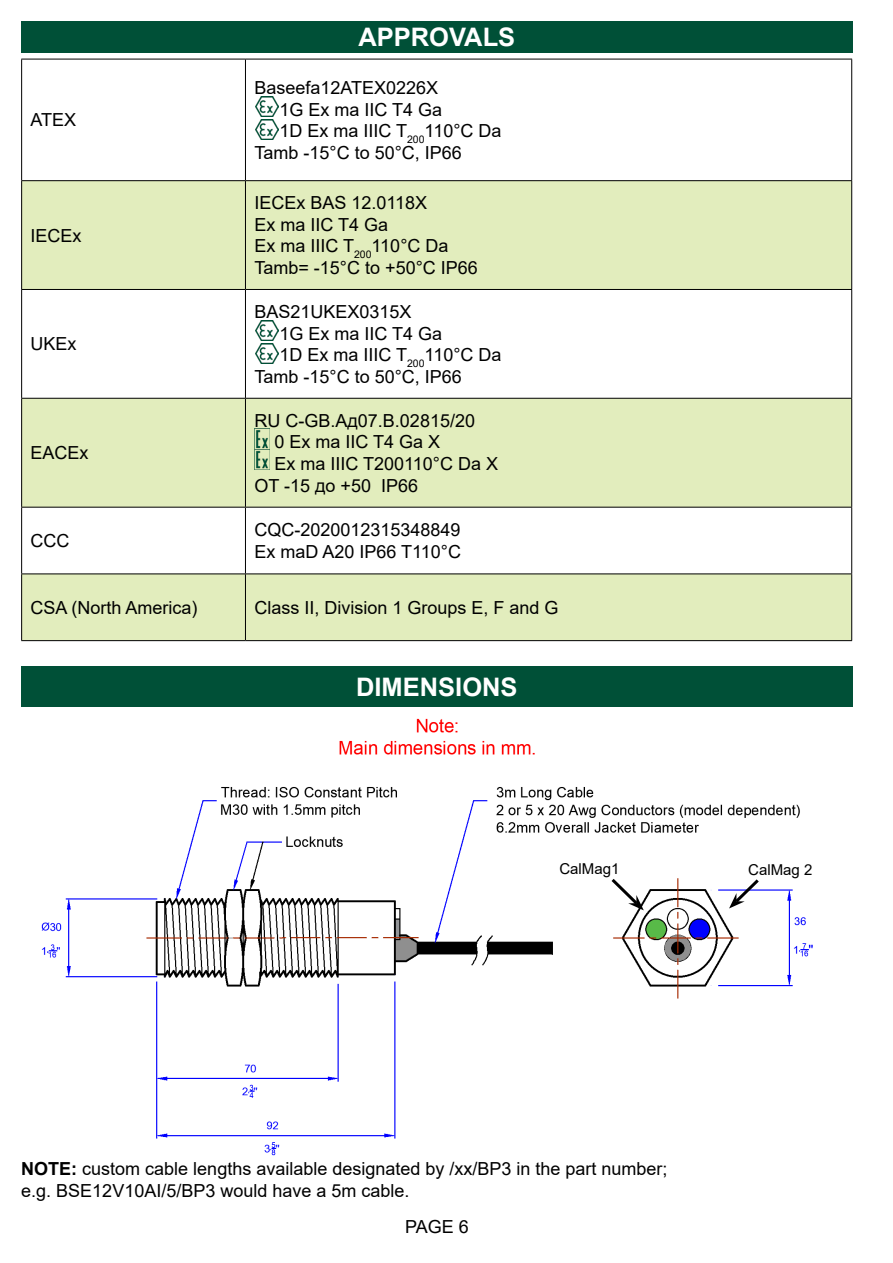
<style>
.page{position:relative;width:893px;height:1263px;background:#fff}
.page>*{position:absolute;margin:0;border:0;box-sizing:border-box;transform-origin:0 0}
.t1{font:700 25.5px "Arial";color:#fff}
.t2{font:18px/21.6px "Arial";color:#000}
.t3{font:15px "Arial";color:#000}
.s1{font-weight:700}
</style>
<div class="page">
<div style="left:21px;top:21px;width:831px;height:32px;background:#005037"></div>
<svg style="left:22px;top:181px;width:829px;height:459px;fill:#e2edbd"></svg>
<hr style="left:21px;top:59px;width:224px;height:1px;background:#000">
<hr style="left:21px;top:59px;width:1px;height:121px;background:#000">
<hr style="left:21px;top:180px;width:224px;height:1px;background:#000">
<hr style="left:21px;top:181px;width:1px;height:108px;background:#000">
<hr style="left:21px;top:289px;width:224px;height:1px;background:#000">
<hr style="left:21px;top:290px;width:1px;height:108px;background:#000">
<hr style="left:21px;top:398px;width:224px;height:1px;background:#000">
<hr style="left:21px;top:399px;width:1px;height:108px;background:#000">
<hr style="left:21px;top:507px;width:224px;height:1px;background:#000">
<hr style="left:21px;top:507px;width:1px;height:66px;background:#000">
<hr style="left:21px;top:573px;width:224px;height:1px;background:#000">
<hr style="left:21px;top:574px;width:1px;height:66px;background:#000">
<hr style="left:21px;top:640px;width:224px;height:1px;background:#000">
<hr style="left:245px;top:59px;width:607px;height:1px;background:#000">
<hr style="left:245px;top:59px;width:1px;height:121px;background:#000">
<hr style="left:851px;top:59px;width:1px;height:121px;background:#000">
<hr style="left:245px;top:180px;width:607px;height:1px;background:#000">
<hr style="left:245px;top:181px;width:1px;height:108px;background:#000">
<hr style="left:851px;top:181px;width:1px;height:108px;background:#000">
<hr style="left:245px;top:289px;width:607px;height:1px;background:#000">
<hr style="left:245px;top:290px;width:1px;height:108px;background:#000">
<hr style="left:851px;top:290px;width:1px;height:108px;background:#000">
<hr style="left:245px;top:398px;width:607px;height:1px;background:#000">
<hr style="left:245px;top:399px;width:1px;height:108px;background:#000">
<hr style="left:851px;top:399px;width:1px;height:108px;background:#000">
<hr style="left:245px;top:507px;width:607px;height:1px;background:#000">
<hr style="left:245px;top:507px;width:1px;height:66px;background:#000">
<hr style="left:851px;top:507px;width:1px;height:66px;background:#000">
<hr style="left:245px;top:573px;width:607px;height:1px;background:#000">
<hr style="left:245px;top:574px;width:1px;height:66px;background:#000">
<hr style="left:851px;top:574px;width:1px;height:66px;background:#000">
<hr style="left:245px;top:640px;width:607px;height:1px;background:#000">
<div style="left:21px;top:666px;width:831px;height:40px;background:#005037"></div>
<img style="left:41px;top:718px;width:772px;height:438px">
<svg style="left:608px;top:876px;width:36px;height:34px"></svg>
<svg style="left:729px;top:876px;width:33px;height:32px"></svg>
<img style="left:256px;top:97px;width:22px;height:20px">
<img style="left:256px;top:120px;width:22px;height:19px">
<img style="left:256px;top:321px;width:22px;height:19px">
<img style="left:256px;top:343px;width:22px;height:20px">
<img style="left:255px;top:429px;width:14px;height:41px">
<p class="t2" style="left:31px;top:109px;width:47px">ATEX</p>
<p class="t2" style="left:31px;top:224px;width:53px">IECEx</p>
<p class="t2" style="left:31px;top:333px;width:48px">UKEx</p>
<p class="t2" style="left:31px;top:442px;width:60px">EACEx</p>
<h1 class="t1" style="left:358px;top:19px;width:158px">APPROVALS</h1>
<p class="t2" style="left:254px;top:77px;width:185px">Baseefa12ATEX0226X</p>
<p class="t2" style="left:279px;top:98px;width:164px">1G Ex ma IIC T4 Ga</p>
<p class="t2" style="left:279px;top:120px;width:224px">1D Ex ma IIIC T<sub>200</sub>110°C Da</p>
<p class="t2" style="left:254px;top:142px;width:209px">Tamb -15°C to 50°C, IP66</p>
<p class="t2" style="left:254px;top:192px;width:225px">IECEx BAS 12.0118X<br>Ex ma IIC T4 Ga<br>Ex ma IIIC T<sub>200</sub>110°C Da<br>Tamb= -15°C to +50°C IP66</p>
<p class="t2" style="left:254px;top:301px;width:159px">BAS21UKEX0315X</p>
<p class="t2" style="left:279px;top:322px;width:164px">1G Ex ma IIC T4 Ga</p>
<p class="t2" style="left:279px;top:344px;width:224px">1D Ex ma IIIC T<sub>200</sub>110°C Da</p>
<p class="t2" style="left:254px;top:366px;width:209px">Tamb -15°C to 50°C, IP66</p>
<p class="t2" style="left:254px;top:410px;width:222px">RU C-GB.Aд07.B.02815/20</p>
<p class="t2" style="left:274px;top:431px;width:167px">0 Ex ma IIC T4 Ga X</p>
<p class="t2" style="left:274px;top:453px;width:225px">Ex ma IIIC T200110°C Da X</p>
<p class="t2" style="left:254px;top:474px;width:165px">OT -15 дo +50 IP66</p>
<p class="t2" style="left:31px;top:530px;width:40px">CCC</p>
<p class="t2" style="left:254px;top:519px;width:208px">CQC-2020012315348849<br>Ex maD A20 IP66 T110°C</p>
<p class="t2" style="left:31px;top:597px;width:169px">CSA (North America)</p>
<p class="t2" style="left:254px;top:597px;width:306px">Class II, Division 1 Groups E, F and G</p>
<h1 class="t1" style="left:356px;top:669px;width:163px">DIMENSIONS</h1>
<p class="t3" style="left:559px;top:858px;width:62px">CalMag1</p>
<p class="t3" style="left:748px;top:860px;width:66px">CalMag 2</p>
<p class="t2" style="left:21px;top:1158px;width:648px"><span class="s1">NOTE:</span> custom cable lengths available designated by /xx/BP3 in the part number; e.g. BSE12V10AI/5/BP3 would have a 5m cable.</p>
<p class="t2" style="left:405px;top:1216px;width:65px">PAGE 6</p>
</div>
